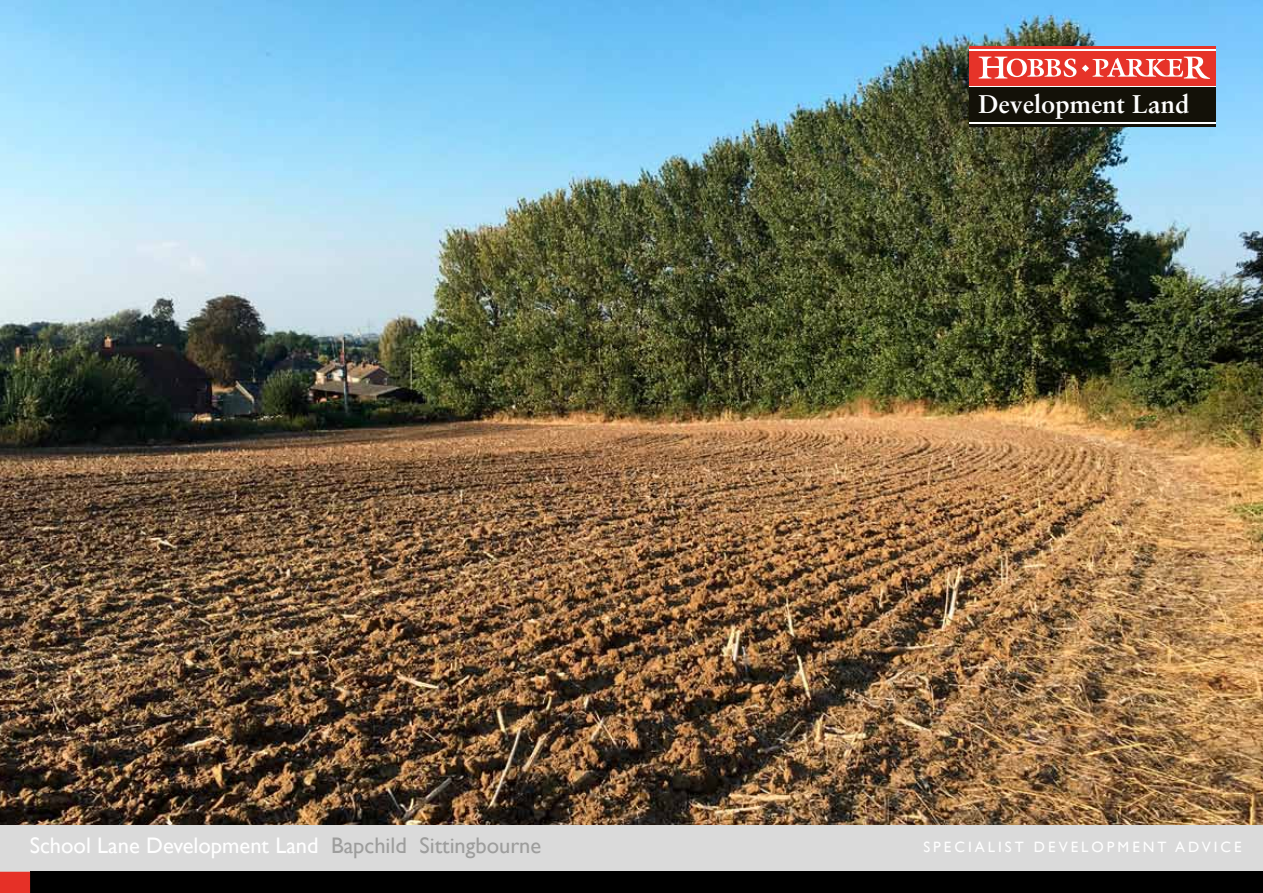
<style>
.page{position:relative;width:1263px;height:893px;background:#fff}
.page>*{position:absolute;margin:0;border:0;box-sizing:border-box;transform-origin:0 0}
.t1{font:700 25.65px "Sabon";color:#fff}
.t2{font:22.5px "Gill Sans";color:#fff}
.t3{font:15px "Gill Sans";letter-spacing:.2em;color:#fff}
.s1{color:#9d9d9c}
</style>
<div class="page">
<img style="left:0;top:0;width:1263px;height:825px">
<div style="left:0;top:825px;width:1263px;height:47px;background:#dadada"></div>
<div style="left:30px;top:872px;width:1233px;height:21px;background:#000"></div>
<div style="left:0;top:872px;width:30px;height:21px;background:#e63027"></div>
<div style="left:969px;top:47px;width:247px;height:79px;background:#fff"></div>
<hr style="left:969px;top:124px;width:247px;height:2px;background:#131108">
<hr style="left:969px;top:47px;width:247px;height:2px;background:#e63329">
<div style="left:969px;top:51px;width:247px;height:35px;background:#e63329"></div>
<svg style="left:979px;top:57px;width:97px;height:22px"></svg>
<svg style="left:1082px;top:57px;width:128px;height:22px"></svg>
<div style="left:969px;top:87px;width:247px;height:35px;background:#131108"></div>
<p class="t1" style="left:978px;top:88px;width:212px">Development Land</p>
<p class="t2" style="left:30px;top:833px;width:513px">School Lane Development Land <span class="s1">Bapchild Sittingbourne</span></p>
<p class="t3" style="left:923px;top:839px;width:320px">special ist d evel opment ad vice</p>
</div>
